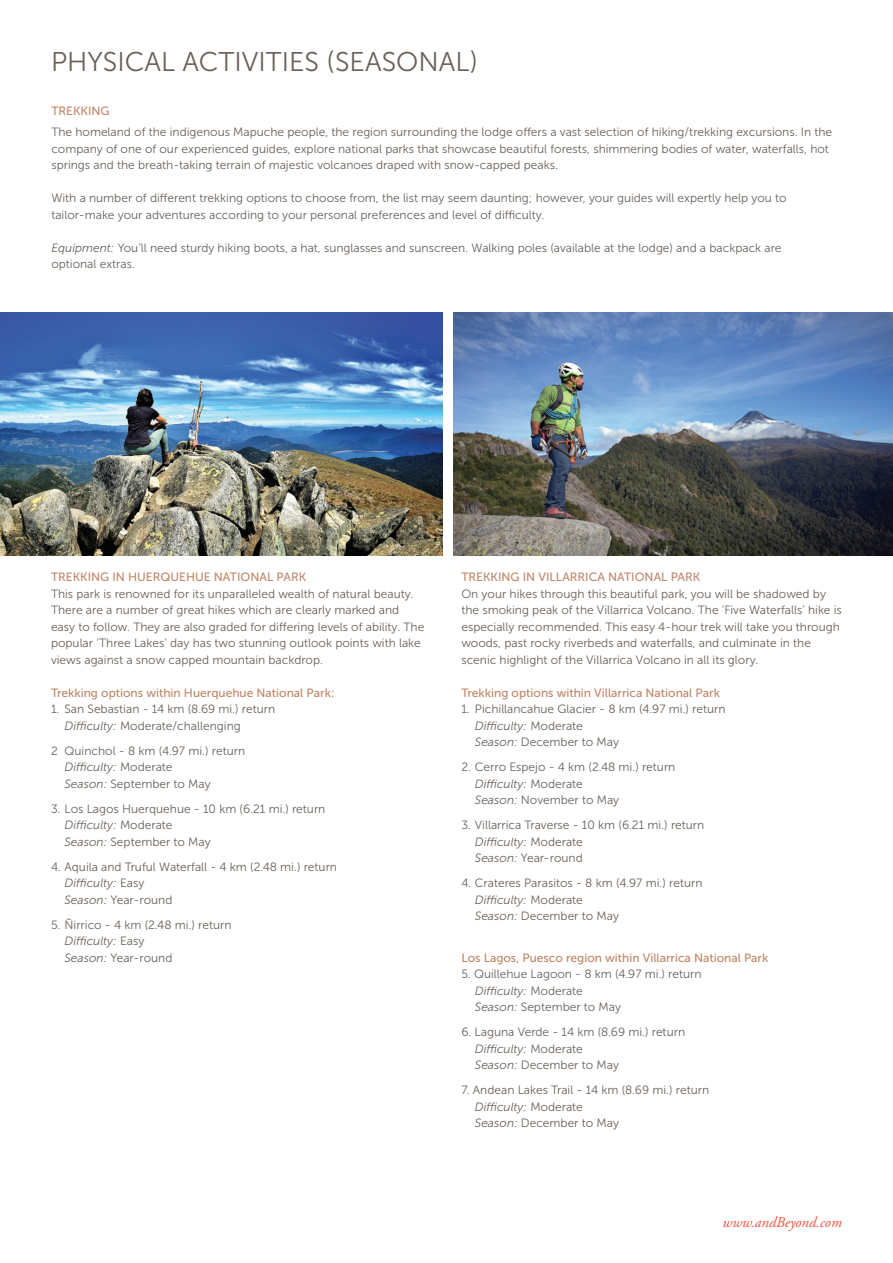
<style>
.page{position:relative;width:893px;height:1263px;background:#fff}
.page>*{position:absolute;margin:0;border:0;box-sizing:border-box;transform-origin:0 0}
.t1{font:27px "Museo Sans 300";color:#686059}
.t2{font:italic 15px "Adobe Garamond Pro";color:#f0523e}
.t3{font:12px/16.5px "Museo Sans 300";color:#686059}
.t4{font:12px "Museo Sans 500";color:#be8668}
.s1{font-style:italic}
</style>
<div class="page">
<img style="left:0;top:313px;width:442px;height:242px">
<img style="left:454px;top:313px;width:439px;height:242px">
<h1 class="t1" style="left:51px;top:47px;width:429px">PHYSICAL ACTIVITIES (SEASONAL)</h1>
<p class="t4" style="left:51px;top:105px;width:60px">TREKKING</p>
<p class="t3" style="left:51px;top:124px;width:782px">The homeland of the indigenous Mapuche people, the region surrounding the lodge offers a vast selection of hiking/trekking excursions. In the company of one of our experienced guides, explore national parks that showcase beautiful forests, shimmering bodies of water, waterfalls, hot springs and the breath-taking terrain of majestic volcanoes draped with snow-capped peaks.</p>
<p class="t3" style="left:51px;top:190px;width:737px">With a number of different trekking options to choose from, the list may seem daunting; however, your guides will expertly help you to tailor-make your adventures according to your personal preferences and level of difficulty.</p>
<p class="t3" style="left:51px;top:239px;width:732px"><span class="s1">Equipment:</span> You’ll need sturdy hiking boots, a hat, sunglasses and sunscreen. Walking poles (available at the lodge) and a backpack are optional extras.</p>
<p class="t4" style="left:51px;top:571px;width:257px">TREKKING IN HUERQUEHUE NATIONAL PARK</p>
<p class="t3" style="left:51px;top:585px;width:375px">This park is renowned for its unparalleled wealth of natural beauty.<br>There are a number of great hikes which are clearly marked and easy to follow. They are also graded for differing levels of ability. The popular ‘Three Lakes’ day has two stunning outlook points with lake views against a snow capped mountain backdrop.</p>
<p class="t4" style="left:51px;top:686px;width:285px">Trekking options within Huerquehue National Park:</p>
<p class="t3" style="left:65px;top:701px;width:212px;text-indent:-14px">1. San Sebastian - 14 km (8.69 mi.) return<br><span class="s1">Difficulty:</span> Moderate/challenging</p>
<p class="t3" style="left:65px;top:742px;width:182px;text-indent:-14px">2 Quinchol - 8 km (4.97 mi.) return<br><span class="s1">Difficulty:</span> Moderate<br><span class="s1">Season:</span> September to May</p>
<p class="t3" style="left:65px;top:800px;width:262px;text-indent:-14px">3. Los Lagos Huerquehue - 10 km (6.21 mi.) return<br><span class="s1">Difficulty:</span> Moderate<br><span class="s1">Season:</span> September to May</p>
<p class="t3" style="left:65px;top:858px;width:274px;text-indent:-14px">4. Aquila and Truful Waterfall - 4 km (2.48 mi.) return<br><span class="s1">Difficulty:</span> Easy<br><span class="s1">Season:</span> Year-round</p>
<p class="t3" style="left:65px;top:916px;width:169px;text-indent:-14px">5. Ñirrico - 4 km (2.48 mi.) return<br><span class="s1">Difficulty:</span> Easy<br><span class="s1">Season:</span> Year-round</p>
<p class="t4" style="left:461px;top:571px;width:240px">TREKKING IN VILLARRICA NATIONAL PARK</p>
<p class="t3" style="left:461px;top:585px;width:382px">On your hikes through this beautiful park, you will be shadowed by the smoking peak of the Villarrica Volcano. The ‘Five Waterfalls’ hike is especially recommended. This easy 4-hour trek will take you through woods, past rocky riverbeds and waterfalls, and culminate in the scenic highlight of the Villarrica Volcano in all its glory.</p>
<p class="t4" style="left:461px;top:686px;width:260px">Trekking options within Villarrica National Park</p>
<p class="t3" style="left:475px;top:701px;width:252px;text-indent:-14px">1. Pichillancahue Glacier - 8 km (4.97 mi.) return<br><span class="s1">Difficulty:</span> Moderate<br><span class="s1">Season:</span> December to May</p>
<p class="t3" style="left:475px;top:759px;width:202px;text-indent:-14px">2. Cerro Espejo - 4 km (2.48 mi.) return<br><span class="s1">Difficulty:</span> Moderate<br><span class="s1">Season:</span> November to May</p>
<p class="t3" style="left:475px;top:817px;width:231px;text-indent:-14px">3. Villarrica Traverse - 10 km (6.21 mi.) return<br><span class="s1">Difficulty:</span> Moderate<br><span class="s1">Season:</span> Year-round</p>
<p class="t3" style="left:475px;top:875px;width:229px;text-indent:-14px">4. Crateres Parasitos - 8 km (4.97 mi.) return<br><span class="s1">Difficulty:</span> Moderate<br><span class="s1">Season:</span> December to May</p>
<p class="t4" style="left:461px;top:951px;width:309px">Los Lagos, Puesco region within Villarrica National Park</p>
<p class="t3" style="left:475px;top:966px;width:228px;text-indent:-14px">5. Quillehue Lagoon - 8 km (4.97 mi.) return<br><span class="s1">Difficulty:</span> Moderate<br><span class="s1">Season:</span> September to May</p>
<p class="t3" style="left:475px;top:1024px;width:212px;text-indent:-14px">6. Laguna Verde - 14 km (8.69 mi.) return<br><span class="s1">Difficulty:</span> Moderate<br><span class="s1">Season:</span> December to May</p>
<p class="t3" style="left:475px;top:1082px;width:236px;text-indent:-14px">7. Andean Lakes Trail - 14 km (8.69 mi.) return<br><span class="s1">Difficulty:</span> Moderate<br><span class="s1">Season:</span> December to May</p>
<p class="t2" style="left:722px;top:1213px;width:121px">www.andBeyond.com</p>
</div>
